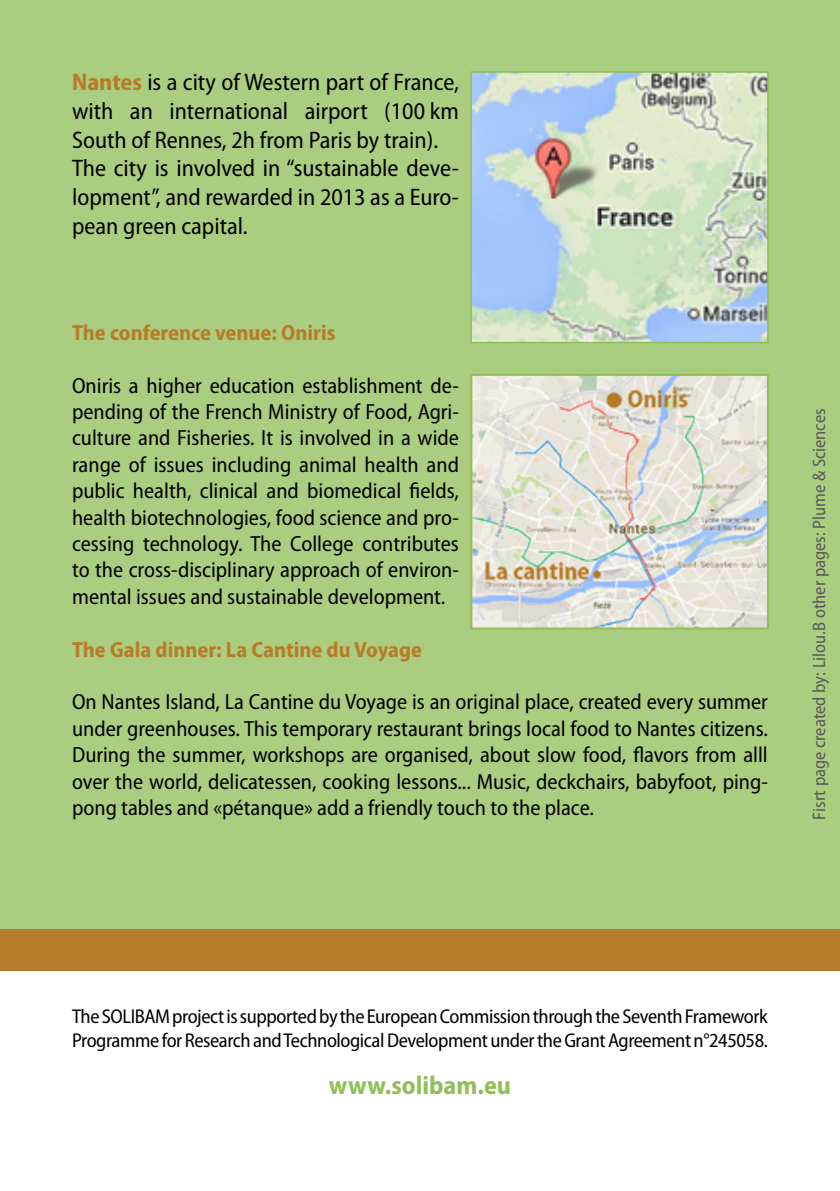
<style>
.page{position:relative;width:840px;height:1191px;background:#fff}
.page>*{position:absolute;margin:0;border:0;box-sizing:border-box;transform-origin:0 0}
.t1{font:700 semi-condensed 26px "Myriad Pro";color:#91be58}
.t2{font:semi-condensed 24px/28.8px "Myriad Pro";color:#000}
.t3{font:semi-condensed 22px/26.4px "Myriad Pro";color:#000;text-align:justify}
.t4{font:700 semi-condensed 22px "Myriad Pro";color:#b77c29}
.t5{font:semi-condensed 20px/24px "Myriad Pro";letter-spacing:-.02em;color:#000}
.t6{font:semi-condensed 18px "Myriad Pro";color:#58595b}
.s1{font-weight:700;color:#b77c29}
</style>
<div class="page">
<div style="left:0;top:0;width:839px;height:949px;background:#abcd80"></div>
<div style="left:0;top:928px;width:839px;height:42px;background:#b77c29"></div>
<img style="left:473px;top:74px;width:292px;height:266px">
<div style="left:470px;top:71px;width:298px;height:272px;border:2px solid #91be58"></div>
<img style="left:473px;top:377px;width:292px;height:249px">
<div style="left:470px;top:374px;width:298px;height:255px;border:2px solid #91be58"></div>
<p class="t2" style="left:72px;top:68px;width:388px"><span class="s1">Nantes</span> is a city of Western part of France, with an international airport (100 km South of Rennes, 2h from Paris by train).<br>The city is involved in “sustainable deve&shy;lopment”, and rewarded in 2013 as a Euro&shy;pean green capital.</p>
<p class="t4" style="left:72px;top:320px;width:265px">The conference venue: Oniris</p>
<p class="t3" style="left:72px;top:372px;width:388px">Oniris a higher education establishment de&shy;pending of the French Ministry of Food, Agri&shy;culture and Fisheries. It is involved in a wide range of issues including animal health and public health, clinical and biomedical fields, health biotechnologies, food science and pro&shy;cessing technology. The College contributes to the cross-disciplinary approach of environ&shy;mental issues and sustainable development.</p>
<p class="t4" style="left:72px;top:637px;width:351px">The Gala dinner: La Cantine du Voyage</p>
<p class="t3" style="left:72px;top:689px;width:697px">On Nantes Island, La Cantine du Voyage is an original place, created every summer under greenhouses. This temporary restaurant brings local food to Nantes citizens.<br>During the summer, workshops are organised, about slow food, flavors from alll over the world, delicatessen, cooking lessons... Music, deckchairs, babyfoot, ping&shy;pong tables and «pétanque» add a friendly touch to the place.</p>
<p class="t6" style="left:808px;top:819px;width:412px;rotate:-90deg">Fisrt page created by: Lilou.B other pages: Plume &amp; Sciences</p>
<p class="t5" style="left:72px;top:1004px;width:697px">The SOLIBAM project is supported by the European Commission through the Seventh Framework<br>Programme for Research and Technological Development under the Grant Agreement n°245058.</p>
<p class="t1" style="left:329px;top:1071px;width:183px">www.solibam.eu</p>
</div>
